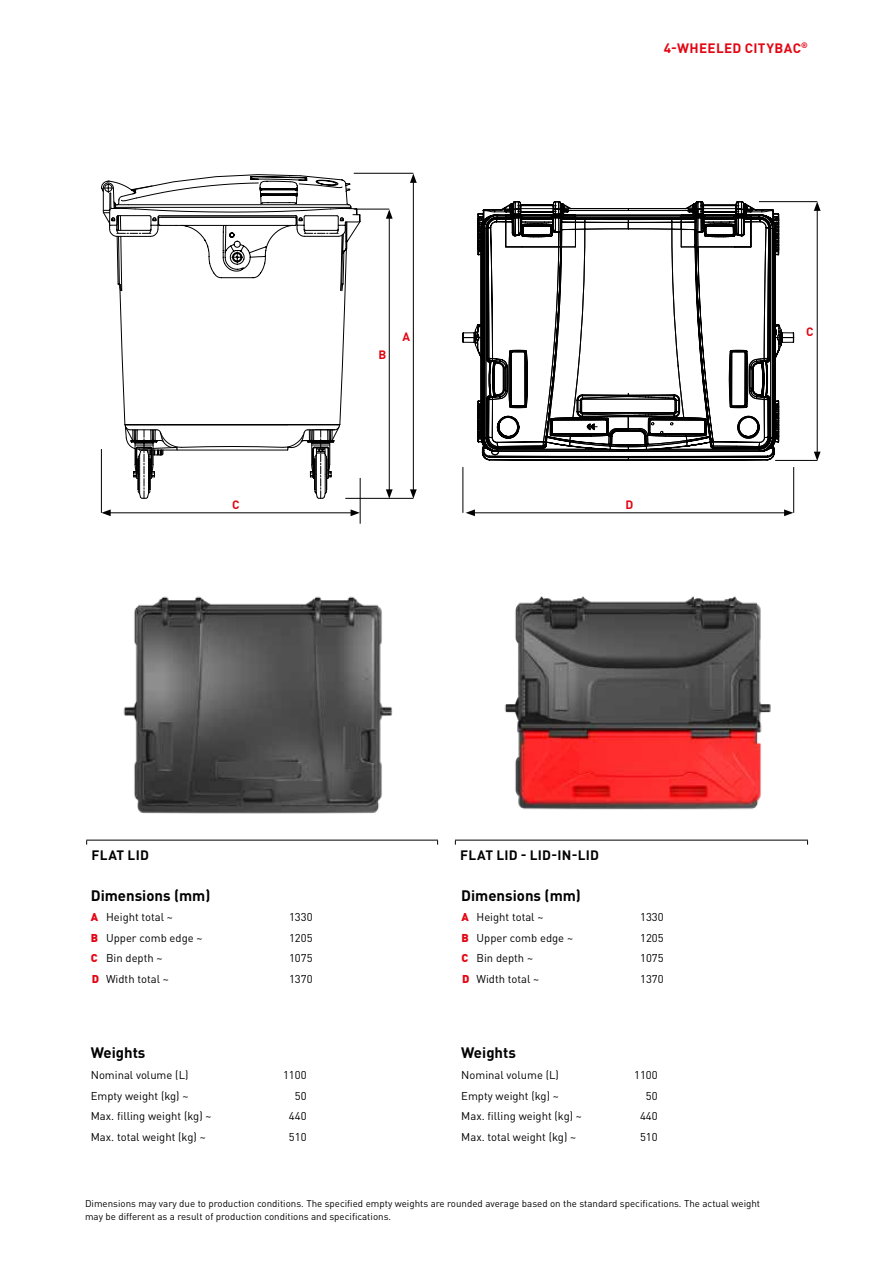
<style>
.page{position:relative;width:893px;height:1263px;background:#fff}
.page>*{position:absolute;margin:0;border:0;box-sizing:border-box;transform-origin:0 0}
.t1{font:700 15px "DIN Pro";color:#000}
.t2{font:700 13.5px "DIN Pro";letter-spacing:.02em;color:#000}
.t3{font:700 13.5px "DIN Pro";letter-spacing:.025em;color:#e30613}
.t4{font:700 12px "DIN Pro";color:#e30613}
.t5{font:11.25px "DIN Pro";color:#000}
.t6{font:9.75px/13.5px "DIN Pro";color:#000}
.s1{font-weight:900;color:#e30613}
</style>
<div class="page">
<svg style="left:101px;top:174px;width:260px;height:325px"></svg>
<img style="left:123px;top:596px;width:270px;height:218px">
<hr style="left:455px;top:840px;width:353px;height:1px;background:#000">
<hr style="left:86px;top:840px;width:352px;height:1px;background:#000">
<hr style="left:360px;top:478px;width:1px;height:46px;background:#000">
<hr style="left:759px;top:201px;width:58px;height:1px;background:#000">
<hr style="left:354px;top:173px;width:59px;height:1px;background:#000">
<hr style="left:354px;top:209px;width:35px;height:1px;background:#000">
<hr style="left:775px;top:460px;width:42px;height:1px;background:#000">
<hr style="left:345px;top:498px;width:68px;height:1px;background:#000">
<hr style="left:793px;top:467px;width:1px;height:46px;background:#000">
<hr style="left:463px;top:467px;width:1px;height:46px;background:#000">
<hr style="left:473px;top:512px;width:313px;height:1px;background:#000">
<svg style="left:784px;top:509px;width:9px;height:7px"></svg>
<svg style="left:466px;top:509px;width:9px;height:7px"></svg>
<hr style="left:108px;top:512px;width:245px;height:1px;background:#000">
<svg style="left:351px;top:509px;width:9px;height:7px"></svg>
<svg style="left:102px;top:509px;width:9px;height:7px"></svg>
<hr style="left:817px;top:208px;width:1px;height:246px;background:#000">
<svg style="left:814px;top:202px;width:7px;height:9px"></svg>
<svg style="left:814px;top:452px;width:7px;height:9px"></svg>
<hr style="left:413px;top:180px;width:1px;height:312px;background:#000">
<svg style="left:410px;top:174px;width:7px;height:9px"></svg>
<svg style="left:410px;top:489px;width:7px;height:10px"></svg>
<hr style="left:389px;top:216px;width:1px;height:276px;background:#000">
<svg style="left:386px;top:209px;width:7px;height:10px"></svg>
<svg style="left:386px;top:489px;width:7px;height:10px"></svg>
<hr style="left:101px;top:449px;width:1px;height:64px;background:#000">
<svg style="left:483px;top:452px;width:145px;height:389px"></svg>
<svg style="left:487px;top:452px;width:141px;height:219px"></svg>
<svg style="left:628px;top:452px;width:145px;height:389px"></svg>
<svg style="left:462px;top:201px;width:332px;height:251px"></svg>
<p class="t3" style="left:664px;top:39px;width:146px">4-WHEELED CITYBAC<sup>®</sup></p>
<p class="t4" style="left:378px;top:346px;width:9px">B</p>
<p class="t4" style="left:402px;top:328px;width:9px">A</p>
<p class="t4" style="left:232px;top:497px;width:9px">C</p>
<p class="t4" style="left:626px;top:497px;width:9px">D</p>
<p class="t4" style="left:806px;top:323px;width:9px">C</p>
<p class="t2" style="left:92px;top:846px;width:59px">FLAT LID</p>
<p class="t2" style="left:460px;top:846px;width:140px">FLAT LID - LID-IN-LID</p>
<h1 class="t1" style="left:91px;top:885px;width:121px">Dimensions (mm)</h1>
<p class="t5" style="left:91px;top:909px;width:84px"><span class="s1">A</span> Height total ~</p>
<p class="t5" style="left:289px;top:909px;width:25px">1330</p>
<p class="t5" style="left:91px;top:930px;width:113px"><span class="s1">B</span> Upper comb edge ~</p>
<p class="t5" style="left:289px;top:930px;width:25px">1205</p>
<p class="t5" style="left:91px;top:951px;width:73px"><span class="s1">C</span> Bin depth ~</p>
<p class="t5" style="left:289px;top:951px;width:25px">1075</p>
<p class="t5" style="left:92px;top:971px;width:79px"><span class="s1">D</span> Width total ~</p>
<p class="t5" style="left:289px;top:971px;width:25px">1370</p>
<h1 class="t1" style="left:91px;top:1043px;width:56px">Weights</h1>
<p class="t5" style="left:91px;top:1067px;width:99px">Nominal volume (L)</p>
<p class="t5" style="left:283px;top:1067px;width:25px">1100</p>
<p class="t5" style="left:91px;top:1088px;width:99px">Empty weight (kg) ~</p>
<p class="t5" style="left:295px;top:1088px;width:13px">50</p>
<p class="t5" style="left:91px;top:1108px;width:122px">Max. filling weight (kg) ~</p>
<p class="t5" style="left:289px;top:1108px;width:19px">440</p>
<p class="t5" style="left:91px;top:1129px;width:116px">Max. total weight (kg) ~</p>
<p class="t5" style="left:289px;top:1129px;width:19px">510</p>
<h1 class="t1" style="left:461px;top:885px;width:121px">Dimensions (mm)</h1>
<p class="t5" style="left:461px;top:909px;width:84px"><span class="s1">A</span> Height total ~</p>
<p class="t5" style="left:640px;top:909px;width:25px">1330</p>
<p class="t5" style="left:461px;top:930px;width:113px"><span class="s1">B</span> Upper comb edge ~</p>
<p class="t5" style="left:640px;top:930px;width:25px">1205</p>
<p class="t5" style="left:461px;top:951px;width:73px"><span class="s1">C</span> Bin depth ~</p>
<p class="t5" style="left:640px;top:951px;width:25px">1075</p>
<p class="t5" style="left:462px;top:971px;width:79px"><span class="s1">D</span> Width total ~</p>
<p class="t5" style="left:640px;top:971px;width:25px">1370</p>
<h1 class="t1" style="left:461px;top:1043px;width:56px">Weights</h1>
<p class="t5" style="left:461px;top:1067px;width:99px">Nominal volume (L)</p>
<p class="t5" style="left:634px;top:1067px;width:25px">1100</p>
<p class="t5" style="left:461px;top:1088px;width:99px">Empty weight (kg) ~</p>
<p class="t5" style="left:646px;top:1088px;width:13px">50</p>
<p class="t5" style="left:461px;top:1108px;width:122px">Max. filling weight (kg) ~</p>
<p class="t5" style="left:640px;top:1108px;width:19px">440</p>
<p class="t5" style="left:461px;top:1129px;width:116px">Max. total weight (kg) ~</p>
<p class="t5" style="left:640px;top:1129px;width:19px">510</p>
<p class="t6" style="left:85px;top:1196px;width:677px">Dimensions may vary due to production conditions. The specified empty weights are rounded average based on the standard specifications. The actual weight may be different as a result of production conditions and specifications.</p>
</div>
